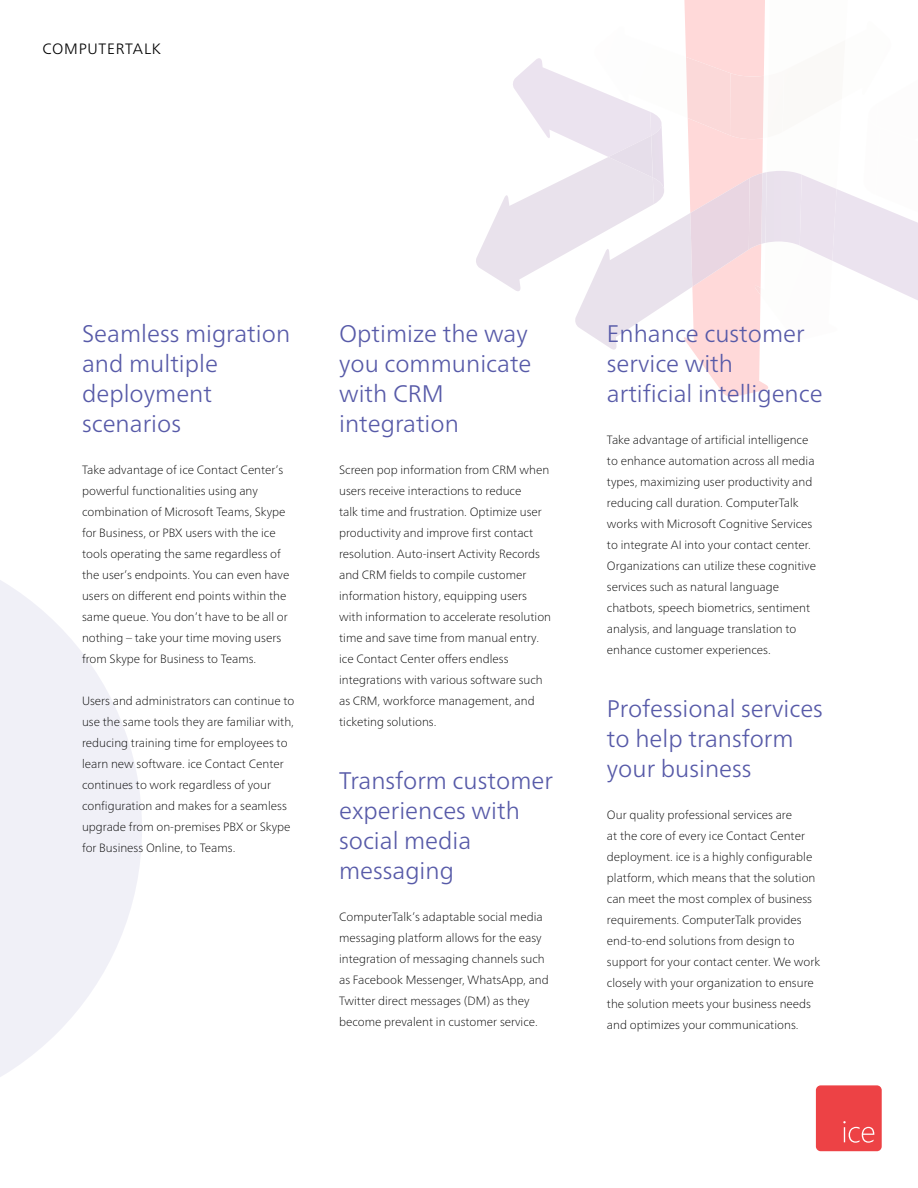
<style>
.page{position:relative;width:918px;height:1188px;background:#fff}
.page>*{position:absolute;margin:0;border:0;box-sizing:border-box;transform-origin:0 0}
.t1{font:300 24px/30px "Frutiger Neue LT Pro";color:#575aa8}
.t2{font:300 15px "Frutiger Neue LT Pro";letter-spacing:.05em;color:#000}
.t3{font:100 12px/21px "Frutiger Neue LT Pro";color:#000}
</style>
<div class="page">
<svg style="left:476px;top:0;width:442px;height:397px"></svg>
<svg style="left:0;top:580px;width:142px;height:497px;fill:#f0f0f7"></svg>
<div style="left:816px;top:1085px;width:66px;height:66px;background:#ed4245;border-radius:5px"></div>
<svg style="left:843px;top:1121px;width:31px;height:22px"></svg>
<p class="t2" style="left:43px;top:40px;width:120px">COMPUTERTALK</p>
<h1 class="t1" style="left:82px;top:318px;width:210px">Seamless migration and multiple deployment scenarios</h1>
<p class="t3" style="left:82px;top:459px;width:209px">Take advantage of ice Contact Center’s powerful functionalities using any combination of Microsoft Teams, Skype for Business, or PBX users with the ice tools operating the same regardless of the user’s endpoints. You can even have users on different end points within the same queue. You don’t have to be all or nothing – take your time moving users from Skype for Business to Teams.</p>
<p class="t3" style="left:82px;top:690px;width:214px">Users and administrators can continue to use the same tools they are familiar with, reducing training time for employees to learn new software. ice Contact Center continues to work regardless of your configuration and makes for a seamless upgrade from on-premises PBX or Skype for Business Online, to Teams.</p>
<h1 class="t1" style="left:339px;top:318px;width:194px">Optimize the way you communicate with CRM integration</h1>
<p class="t3" style="left:339px;top:459px;width:214px">Screen pop information from CRM when users receive interactions to reduce<br>talk time and frustration. Optimize user productivity and improve first contact resolution. Auto-insert Activity Records and CRM fields to compile customer information history, equipping users with information to accelerate resolution time and save time from manual entry. ice Contact Center offers endless integrations with various software such as CRM, workforce management, and ticketing solutions.</p>
<h1 class="t1" style="left:339px;top:766px;width:215px">Transform customer experiences with social media messaging</h1>
<p class="t3" style="left:339px;top:907px;width:211px">ComputerTalk’s adaptable social media messaging platform allows for the easy integration of messaging channels such as Facebook Messenger, WhatsApp, and Twitter direct messages (DM) as they become prevalent in customer service.</p>
<h1 class="t1" style="left:607px;top:318px;width:217px">Enhance customer service with artificial intelligence</h1>
<p class="t3" style="left:607px;top:429px;width:211px">Take advantage of artificial intelligence to enhance automation across all media types, maximizing user productivity and reducing call duration. ComputerTalk works with Microsoft Cognitive Services to integrate AI into your contact center.<br>Organizations can utilize these cognitive services such as natural language chatbots, speech biometrics, sentiment analysis, and language translation to enhance customer experiences.</p>
<h1 class="t1" style="left:607px;top:694px;width:217px">Professional services to help transform your business</h1>
<p class="t3" style="left:607px;top:805px;width:215px">Our quality professional services are<br>at the core of every ice Contact Center deployment. ice is a highly configurable platform, which means that the solution can meet the most complex of business requirements. ComputerTalk provides end-to-end solutions from design to support for your contact center. We work closely with your organization to ensure the solution meets your business needs and optimizes your communications.</p>
</div>
